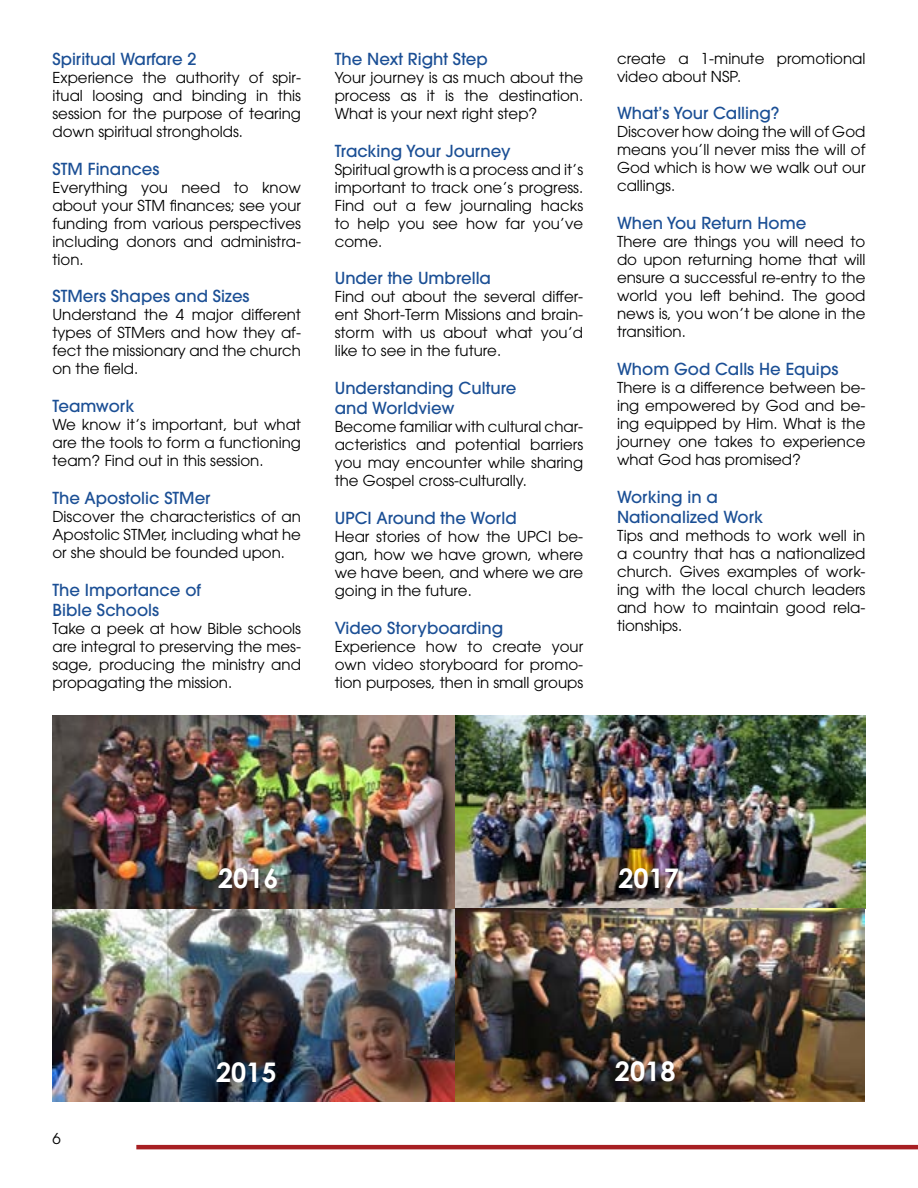
<style>
.page{position:relative;width:918px;height:1188px;background:#fff}
.page>*{position:absolute;margin:0;border:0;box-sizing:border-box;transform-origin:0 0}
.t1{font:700 27px "Century Gothic";color:#fff}
.t2{font:500 16.5px/19.8px "ITC Avant Garde Pro";color:#1b4f95}
.t3{font:15px/18px "ITC Avant Garde Pro";color:#000;text-align:justify}
</style>
<div class="page">
<hr style="left:136px;top:1145px;width:782px;height:4px;background:#a71f23">
<img style="left:52px;top:716px;width:404px;height:385px">
<img style="left:456px;top:716px;width:409px;height:385px">
<p class="t2" style="left:52px;top:49px;width:146px">Spiritual Warfare 2</p>
<p class="t3" style="left:52px;top:68px;width:250px">Experience the authority of spir&shy;itual loosing and binding in this session for the purpose of tearing down spiritual strongholds.</p>
<p class="t2" style="left:52px;top:158px;width:109px">STM Finances</p>
<p class="t3" style="left:52px;top:178px;width:250px">Everything you need to know about your STM finances; see your funding from various perspectives including donors and administra&shy;tion.</p>
<p class="t2" style="left:52px;top:286px;width:199px">STMers Shapes and Sizes</p>
<p class="t3" style="left:52px;top:306px;width:250px">Understand the 4 major different types of STMers and how they af&shy;fect the missionary and the church on the field.</p>
<p class="t2" style="left:52px;top:396px;width:84px">Teamwork</p>
<p class="t3" style="left:52px;top:415px;width:250px">We know it’s important, but what are the tools to form a functioning team? Find out in this session.</p>
<p class="t2" style="left:52px;top:488px;width:160px">The Apostolic STMer</p>
<p class="t3" style="left:52px;top:507px;width:250px">Discover the characteristics of an Apostolic STMer, including what he or she should be founded upon.</p>
<p class="t2" style="left:52px;top:580px;width:150px">The Importance of<br>Bible Schools</p>
<p class="t3" style="left:52px;top:619px;width:250px">Take a peek at how Bible schools are integral to preserving the mes&shy;sage, producing the ministry and propagating the mission.</p>
<p class="t2" style="left:335px;top:49px;width:155px">The Next Right Step</p>
<p class="t3" style="left:335px;top:68px;width:250px">Your journey is as much about the process as it is the destination.<br>What is your next right step?</p>
<p class="t2" style="left:335px;top:140px;width:177px">Tracking Your Journey</p>
<p class="t3" style="left:335px;top:160px;width:250px">Spiritual growth is a process and it’s important to track one’s progress.<br>Find out a few journaling hacks to help you see how far you’ve come.</p>
<p class="t2" style="left:335px;top:268px;width:158px">Under the Umbrella</p>
<p class="t3" style="left:335px;top:288px;width:250px">Find out about the several differ&shy;ent Short-Term Missions and brain&shy;storm with us about what you’d like to see in the future.</p>
<p class="t2" style="left:335px;top:378px;width:183px">Understanding Culture and Worldview</p>
<p class="t3" style="left:335px;top:417px;width:250px">Become familiar with cultural char&shy;acteristics and potential barriers you may encounter while sharing the Gospel cross-culturally.</p>
<p class="t2" style="left:335px;top:508px;width:183px">UPCI Around the World</p>
<p class="t3" style="left:335px;top:527px;width:250px">Hear stories of how the UPCI be&shy;gan, how we have grown, where we have been, and where we are going in the future.</p>
<p class="t2" style="left:335px;top:617px;width:170px">Video Storyboarding</p>
<p class="t3" style="left:335px;top:637px;width:250px">Experience how to create your own video storyboard for promo&shy;tion purposes, then in small groups</p>
<p class="t3" style="left:617px;top:49px;width:250px">create a 1-minute promotional video about NSP.</p>
<p class="t2" style="left:617px;top:103px;width:164px">What’s Your Calling?</p>
<p class="t3" style="left:617px;top:123px;width:250px">Discover how doing the will of God means you’ll never miss the will of God which is how we walk out our callings.</p>
<p class="t2" style="left:617px;top:213px;width:191px">When You Return Home</p>
<p class="t3" style="left:617px;top:233px;width:250px">There are things you will need to do upon returning home that will ensure a successful re-entry to the world you left behind. The good news is, you won’t be alone in the transition.</p>
<p class="t2" style="left:617px;top:359px;width:223px">Whom God Calls He Equips</p>
<p class="t3" style="left:617px;top:378px;width:250px">There is a difference between be&shy;ing empowered by God and be&shy;ing equipped by Him. What is the journey one takes to experience what God has promised?</p>
<p class="t2" style="left:617px;top:487px;width:148px">Working in a<br>Nationalized Work</p>
<p class="t3" style="left:617px;top:526px;width:250px">Tips and methods to work well in a country that has a nationalized church. Gives examples of work&shy;ing with the local church leaders and how to maintain good rela&shy;tionships.</p>
<p class="t3" style="left:52px;top:1129px;width:10px">6</p>
<h1 class="t1" style="left:218px;top:858px;width:62px">2016</h1>
<h1 class="t1" style="left:216px;top:1052px;width:62px">2015</h1>
<h1 class="t1" style="left:618px;top:858px;width:62px">2017</h1>
<h1 class="t1" style="left:615px;top:1051px;width:62px">2018</h1>
</div>
